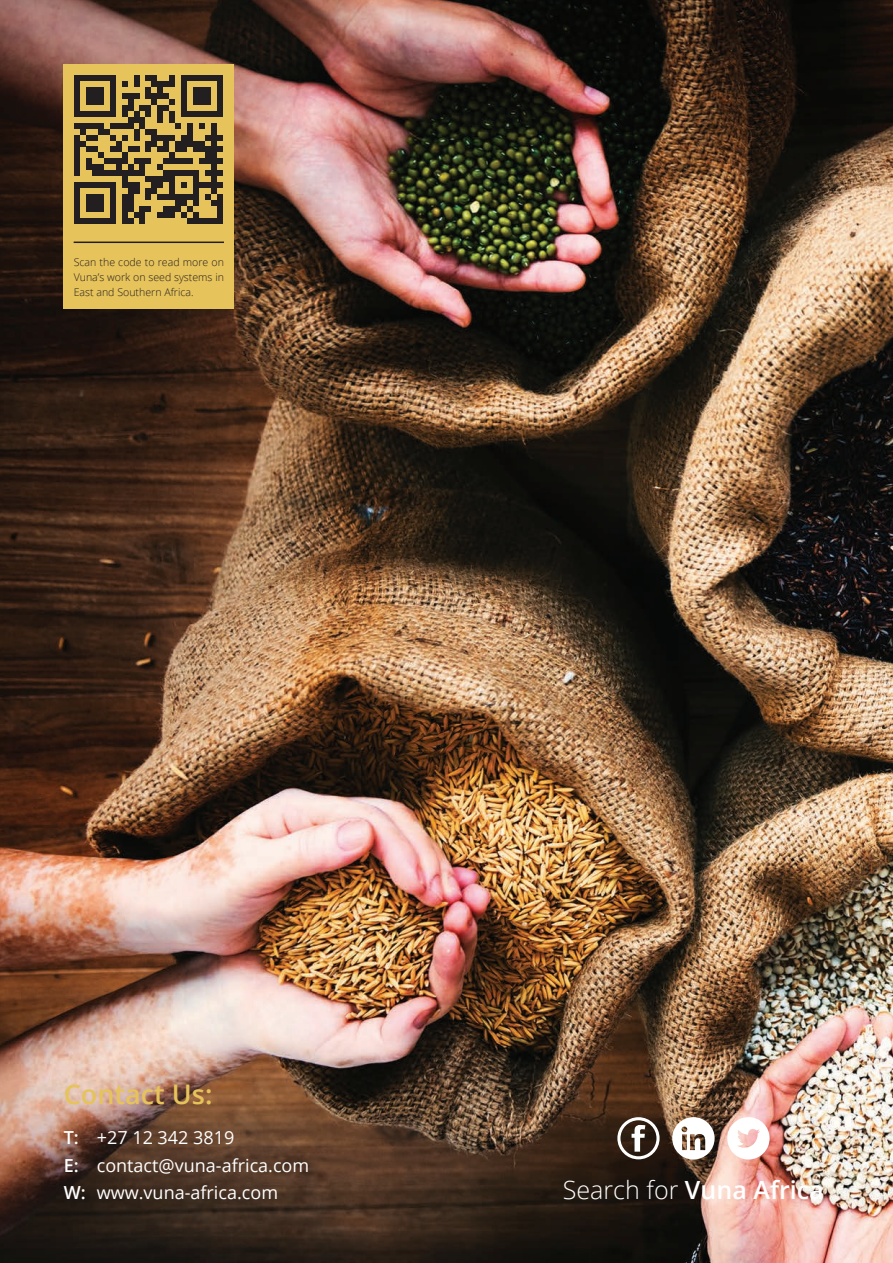
<style>
.page{position:relative;width:893px;height:1263px;background:#fff}
.page>*{position:absolute;margin:0;border:0;box-sizing:border-box;transform-origin:0 0}
.t1{font:600 27px "Open Sans";color:#e6c35b}
.t2{font:600 25.05px "Open Sans";color:#fff}
.t3{font:18px "Open Sans";color:#fff}
.t4{font:300 10.65px/15.1px "Open Sans";color:#231f20;text-align:justify}
.s1{font-weight:600}
.s2{font-weight:300}
</style>
<div class="page">
<img style="left:0;top:0;width:893px;height:1263px">
<div style="left:617px;top:1117px;width:43px;height:42px;border:3px solid #fff;border-radius:50%"></div>
<svg style="left:632px;top:1125px;width:13px;height:27px"></svg>
<svg style="left:672px;top:1117px;width:43px;height:42px"></svg>
<svg style="left:727px;top:1117px;width:43px;height:42px"></svg>
<div style="left:64px;top:64px;width:170px;height:244px;background:#e6c35b"></div>
<svg style="left:74px;top:75px;width:149px;height:149px"></svg>
<hr style="left:74px;top:242px;width:150px;height:1px;background:#231f20">
<p class="t4" style="left:74px;top:254px;width:152px">Scan the code to read more on Vuna’s work on seed systems in East and Southern Africa.</p>
<p class="t1" style="left:64px;top:1075px;width:150px">Contact Us:</p>
<p class="t3" style="left:64px;top:1125px;width:172px"><span class="s1">T:</span> +27 12 342 3819</p>
<p class="t3" style="left:64px;top:1153px;width:247px"><span class="s1">E:</span> contact@vuna-africa.com</p>
<p class="t3" style="left:64px;top:1180px;width:216px"><span class="s1">W:</span> www.vuna-africa.com</p>
<p class="t2" style="left:563px;top:1173px;width:262px"><span class="s2">Search for</span> Vuna Africa</p>
</div>
